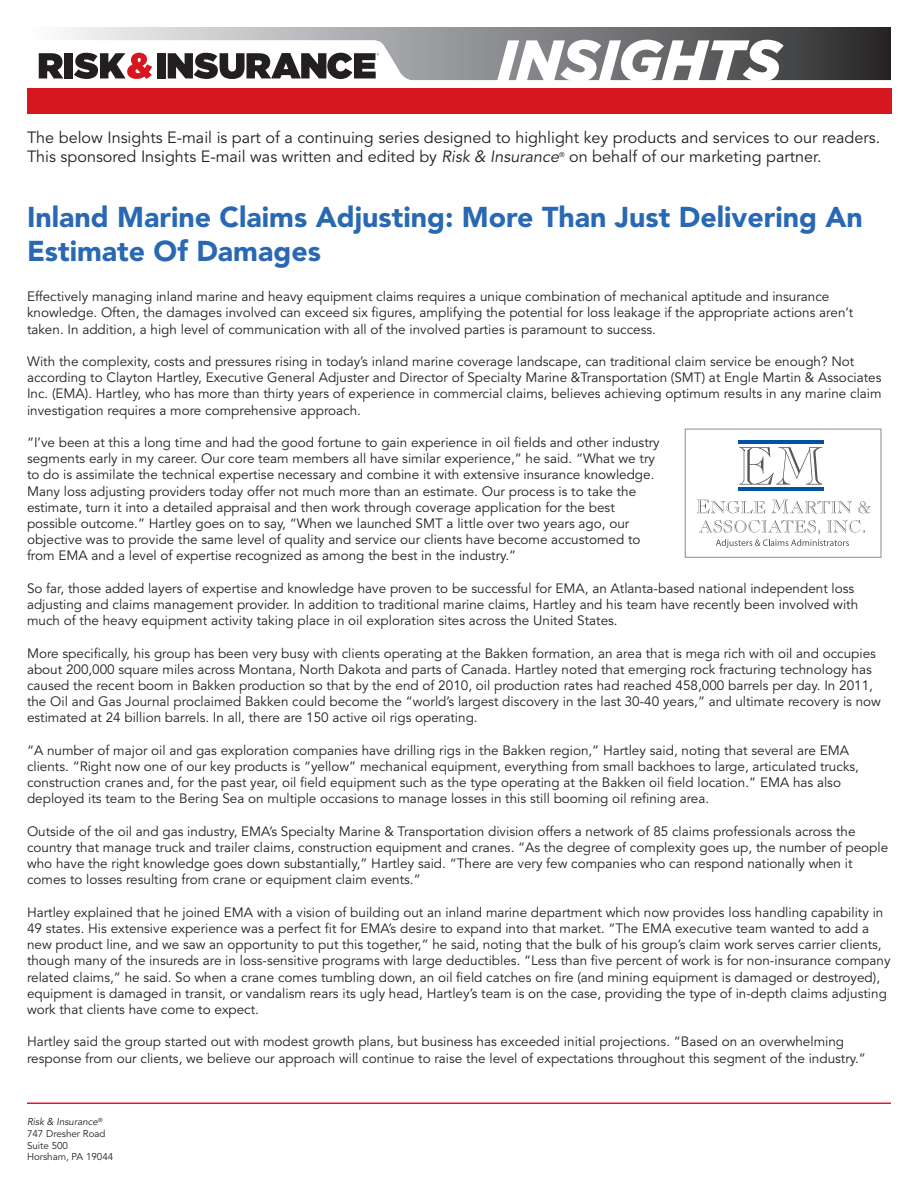
<style>
.page{position:relative;width:918px;height:1188px;background:#fff}
.page>*{position:absolute;margin:0;border:0;box-sizing:border-box;transform-origin:0 0}
.t1{font:900 28.5px/34.2px "Avenir LT Std";color:#2968b3}
.t2{font:16.2px/19.5px "Avenir LT Std";color:#231f20}
.t3{font:13.5px/16.2px "Avenir LT Std";color:#231f20}
.t4{font:9.75px/11.7px "Avenir LT Std";color:#231f20}
.t5{font:7.05px "Avenir LT Std";color:#231f20}
.s1{font-style:italic}
</style>
<div class="page">
<svg style="left:38px;top:27px;width:853px;height:53px"></svg>
<div style="left:27px;top:88px;width:864px;height:26px;background:#d7171f"></div>
<svg style="left:497px;top:40px;width:287px;height:41px"></svg>
<div style="left:685px;top:429px;width:197px;height:129px;border:1px solid #939598"></div>
<svg style="left:739px;top:447px;width:83px;height:38px"></svg>
<svg style="left:697px;top:500px;width:155px;height:14px"></svg>
<svg style="left:858px;top:501px;width:13px;height:12px"></svg>
<hr style="left:738px;top:488px;width:86px;height:3px;background:#0152a0">
<svg style="left:699px;top:520px;width:166px;height:28px"></svg>
<hr style="left:738px;top:441px;width:86px;height:3px;background:#0152a0">
<hr style="left:27px;top:1102px;width:864px;height:2px;background:#e51a23">
<p class="t2" style="left:27px;top:129px;width:855px">The below Insights E-mail is part of a continuing series designed to highlight key products and services to our readers.<br>This sponsored Insights E-mail was written and edited by <span class="s1">Risk &amp; Insurance</span></p>
<p class="t5" style="left:559px;top:151px;width:7px">®</p>
<p class="t2" style="left:569px;top:149px;width:254px">on behalf of our marketing partner.</p>
<h1 class="t1" style="left:27px;top:202px;width:838px">Inland Marine Claims Adjusting: More Than Just Delivering An<br>Estimate Of Damages</h1>
<p class="t3" style="left:27px;top:290px;width:828px">Effectively managing inland marine and heavy equipment claims requires a unique combination of mechanical aptitude and insurance knowledge. Often, the damages involved can exceed six igures, amplifying the potential for loss leakage if the appropriate actions aren’t taken. In addition, a high level of communication with all of the involved parties is paramount to success.</p>
<p class="t3" style="left:27px;top:355px;width:856px">With the complexity, costs and pressures rising in today’s inland marine coverage landscape, can traditional claim service be enough? Not according to Clayton Hartley, Executive General Adjuster and Director of Specialty Marine &amp;Transportation (SMT) at Engle Martin &amp; Associates Inc. (EMA). Hartley, who has more than thirty years of experience in commercial claims, believes achieving optimum results in any marine claim investigation requires a more comprehensive approach.</p>
<p class="t3" style="left:27px;top:436px;width:634px">“I’ve been at this a long time and had the good fortune to gain experience in oil ields and other industry segments early in my career. Our core team members all have similar experience,” he said. “What we try to do is assimilate the technical expertise necessary and combine it with extensive insurance knowledge.<br>Many loss adjusting providers today offer not much more than an estimate. Our process is to take the estimate, turn it into a detailed appraisal and then work through coverage application for the best possible outcome.” Hartley goes on to say, “When we launched SMT a little over two years ago, our objective was to provide the same level of quality and service our clients have become accustomed to from EMA and a level of expertise recognized as among the best in the industry.”</p>
<p class="t3" style="left:27px;top:581px;width:833px">So far, those added layers of expertise and knowledge have proven to be successful for EMA, an Atlanta-based national independent loss adjusting and claims management provider. In addition to traditional marine claims, Hartley and his team have recently been involved with much of the heavy equipment activity taking place in oil exploration sites across the United States.</p>
<p class="t3" style="left:27px;top:646px;width:856px">More speciically, his group has been very busy with clients operating at the Bakken formation, an area that is mega rich with oil and occupies about 200,000 square miles across Montana, North Dakota and parts of Canada. Hartley noted that emerging rock fracturing technology has caused the recent boom in Bakken production so that by the end of 2010, oil production rates had reached 458,000 barrels per day. In 2011, the Oil and Gas Journal proclaimed Bakken could become the “world’s largest discovery in the last 30-40 years,” and ultimate recovery is now estimated at 24 billion barrels. In all, there are 150 active oil rigs operating.</p>
<p class="t3" style="left:27px;top:743px;width:834px">“A number of major oil and gas exploration companies have drilling rigs in the Bakken region,” Hartley said, noting that several are EMA clients. “Right now one of our key products is “yellow” mechanical equipment, everything from small backhoes to large, articulated trucks, construction cranes and, for the past year, oil ield equipment such as the type operating at the Bakken oil ield location.” EMA has also deployed its team to the Bering Sea on multiple occasions to manage losses in this still booming oil reining area.</p>
<p class="t3" style="left:27px;top:824px;width:863px">Outside of the oil and gas industry, EMA’s Specialty Marine &amp; Transportation division offers a network of 85 claims professionals across the country that manage truck and trailer claims, construction equipment and cranes. “As the degree of complexity goes up, the number of people who have the right knowledge goes down substantially,” Hartley said. “There are very few companies who can respond nationally when it comes to losses resulting from crane or equipment claim events.”</p>
<p class="t3" style="left:27px;top:905px;width:865px">Hartley explained that he joined EMA with a vision of building out an inland marine department which now provides loss handling capability in 49 states. His extensive experience was a perfect it for EMA’s desire to expand into that market. “The EMA executive team wanted to add a new product line, and we saw an opportunity to put this together,” he said, noting that the bulk of his group’s claim work serves carrier clients, though many of the insureds are in loss-sensitive programs with large deductibles. “Less than ive percent of work is for non-insurance company related claims,” he said. So when a crane comes tumbling down, an oil ield catches on ire (and mining equipment is damaged or destroyed), equipment is damaged in transit, or vandalism rears its ugly head, Hartley’s team is on the case, providing the type of in-depth claims adjusting work that clients have come to expect.</p>
<p class="t3" style="left:27px;top:1035px;width:840px">Hartley said the group started out with modest growth plans, but business has exceeded initial projections. “Based on an overwhelming response from our clients, we believe our approach will continue to raise the level of expectations throughout this segment of the industry.”</p>
<p class="t4" style="left:27px;top:1117px;width:88px"><span class="s1">Risk &amp; Insurance</span><sup>®<br></sup>747 Dresher Road<br>Suite 500<br>Horsham, PA 19044</p>
</div>
